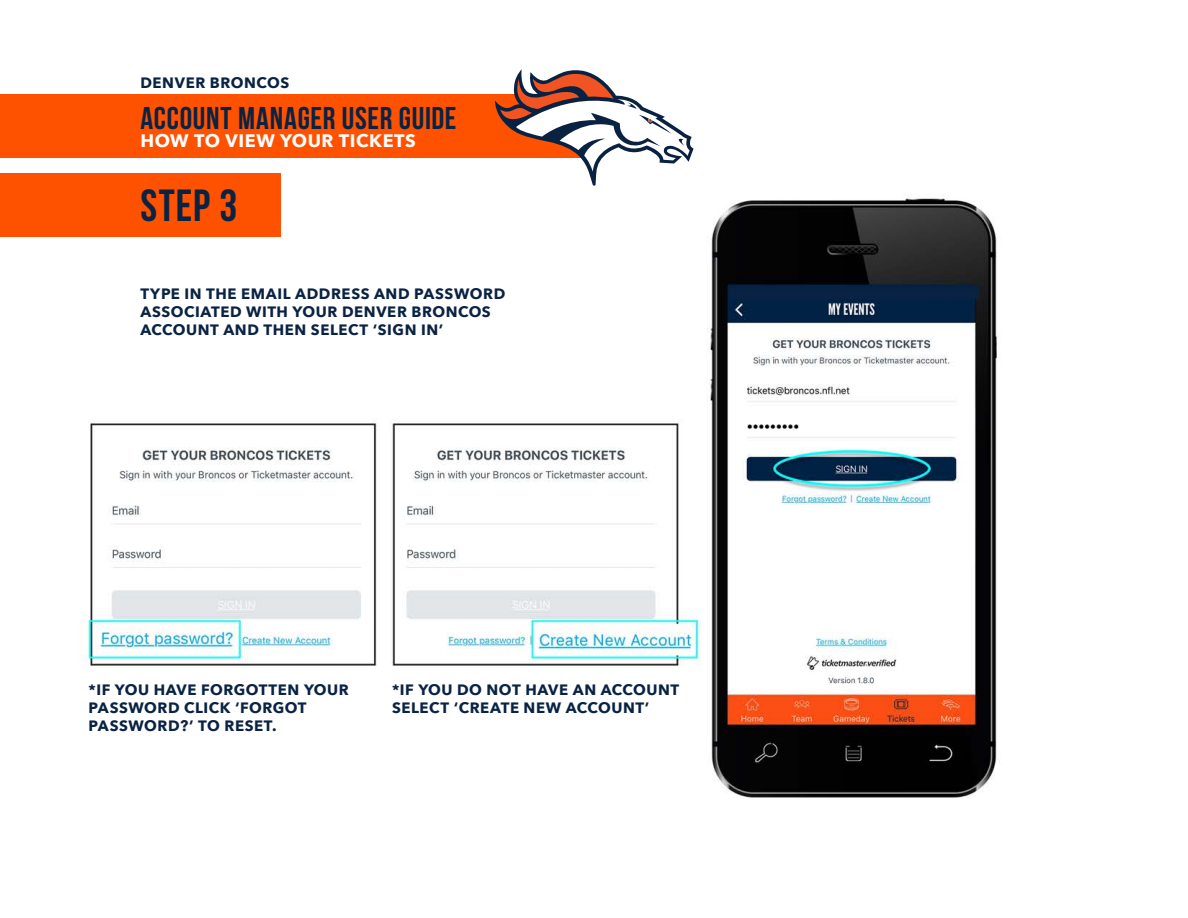
<style>
.page{position:relative;width:1188px;height:918px;background:#fff}
.page>*{position:absolute;margin:0;border:0;box-sizing:border-box;transform-origin:0 0}
.t1{font:700 45px "Bebas Neue";color:#0a2343}
.t2{font:700 31.5px "Bebas Neue";letter-spacing:.02em;color:#0a2343}
.t3{font:700 18px "Avenir Next";letter-spacing:.03em;color:#fff}
.t4{font:700 15px/18px "Avenir Next";letter-spacing:.035em;color:#0a2343}
</style>
<div class="page">
<img style="left:0;top:173px;width:1000px;height:625px">
<div style="left:0;top:94px;width:594px;height:64px;background:#ff5200"></div>
<svg style="left:495px;top:69px;width:199px;height:117px"></svg>
<div style="left:0;top:174px;width:280px;height:63px;background:#ff5200"></div>
<p class="t4" style="left:140px;top:74px;width:150px">DENVER BRONCOS</p>
<p class="t2" style="left:140px;top:100px;width:318px">ACCOUNT MANAGER USER GUIDE</p>
<p class="t3" style="left:140px;top:125px;width:277px">HOW TO VIEW YOUR TICKETS</p>
<p class="t1" style="left:140px;top:180px;width:98px">STEP 3</p>
<p class="t4" style="left:140px;top:285px;width:366px">TYPE IN THE EMAIL ADDRESS AND PASSWORD<br>ASSOCIATED WITH YOUR DENVER BRONCOS<br>ACCOUNT AND THEN SELECT ‘SIGN IN’</p>
<p class="t4" style="left:89px;top:681px;width:262px">*IF YOU HAVE FORGOTTEN YOUR<br>PASSWORD CLICK ‘FORGOT<br>PASSWORD?’ TO RESET.</p>
<p class="t4" style="left:392px;top:681px;width:289px">*IF YOU DO NOT HAVE AN ACCOUNT<br>SELECT ‘CREATE NEW ACCOUNT’</p>
</div>
